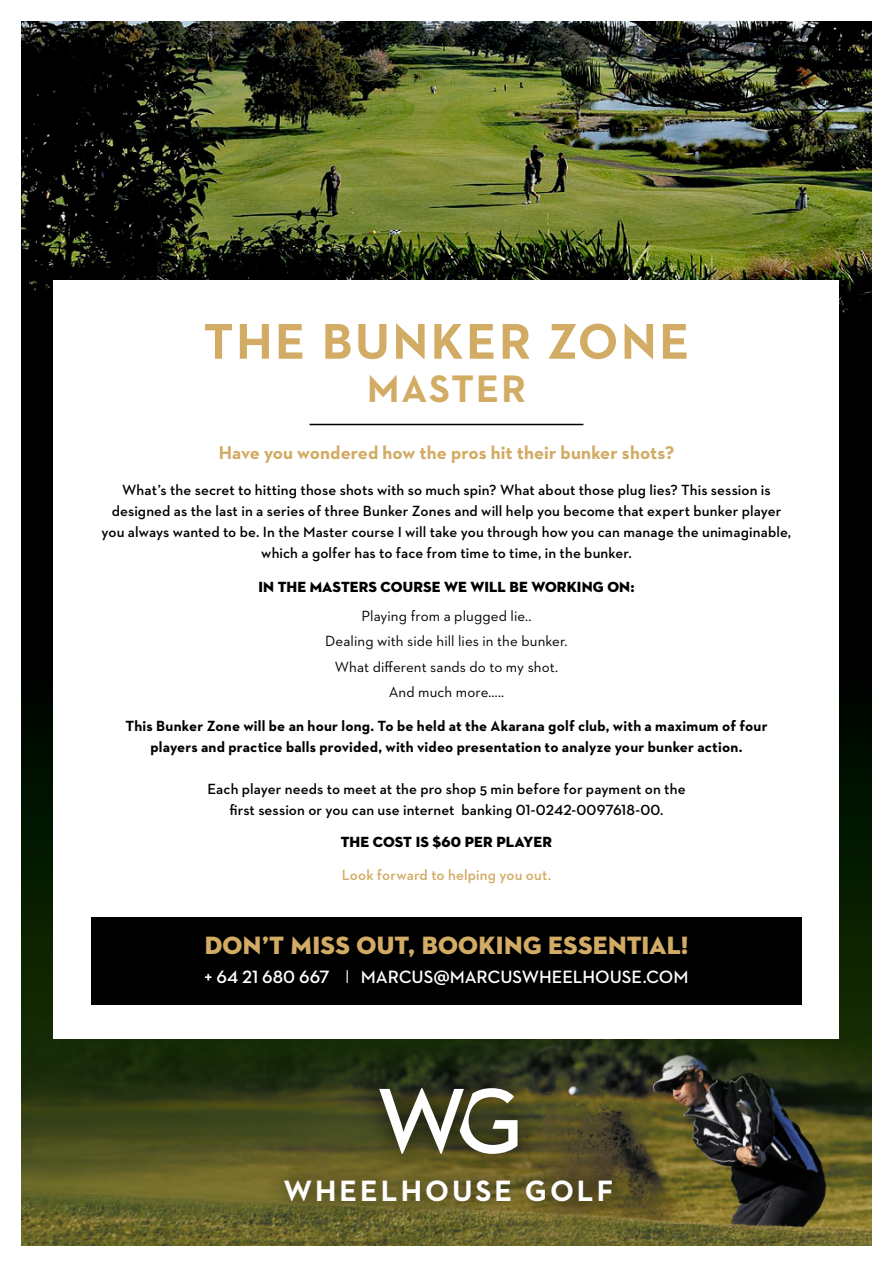
<style>
.page{position:relative;width:893px;height:1263px;background:#fff}
.page>*{position:absolute;margin:0;border:0;box-sizing:border-box;transform-origin:0 0}
.t1{font:700 51px "Neutraface 2 Text";letter-spacing:.05em;color:#d2ab64}
.t2{font:700 39px "Neutraface 2 Text";letter-spacing:.05em;color:#d2ab64}
.t3{font:700 30px "Neutraface 2 Text";letter-spacing:.1em;color:#fff}
.t4{font:25.5px "Neutraface 2 Display Titling";letter-spacing:.01em;color:#d2ab64}
.t5{font:700 18.75px "Neutraface 2 Text";letter-spacing:.005em;color:#d2ab64}
.t6{font:600 18.15px "Neutraface 2 Text";letter-spacing:-.01em;color:#fff}
.t7{font:600 15px/21px "Neutraface 2 Text";letter-spacing:.005em;color:#000;text-align:center}
.t8{font:700 15px/21px "Neutraface 2 Text";letter-spacing:.015em;color:#000;text-align:center}
.t9{font:15px/25.2px "Neutraface 2 Text";letter-spacing:.005em;color:#000;text-align:center}
.t10{font:15px "Neutraface 2 Display Titling";letter-spacing:.005em;color:#000}
.t11{font:600 15px "Neutraface 2 Text";letter-spacing:.01em;color:#d2ab64}
.s1{font-family:"Neutraface 2 Display";font-weight:500}
</style>
<div class="page">
<svg style="left:21px;top:325px;width:851px;height:624px;background:#010800"></svg>
<img style="left:21px;top:21px;width:851px;height:304px">
<img style="left:21px;top:949px;width:851px;height:297px">
<div style="left:53px;top:281px;width:786px;height:758px;background:#fff"></div>
<hr style="left:310px;top:424px;width:273px;height:1px;background:#000">
<div style="left:91px;top:917px;width:710px;height:88px;background:#000"></div>
<div style="left:263px;top:1065px;width:372px;height:159px;background:#000;opacity:.85"></div>
<svg style="left:379px;top:1088px;width:138px;height:66px"></svg>
<h1 class="t1" style="left:203px;top:309px;width:488px">THE BUNKER ZONE</h1>
<h2 class="t2" style="left:367px;top:364px;width:160px">MASTER</h2>
<p class="t5" style="left:219px;top:441px;width:457px">Have you wondered how the pros hit their bunker shots?</p>
<p class="t7" style="left:102px;top:479px;width:691px">What’s the secret to hitting those shots with so much spin? What about those plug lies? This session is designed as the last in a series of three Bunker Zones and will help you become that expert bunker player you always wanted to be. In the Master course I will take you through how you can manage the unimaginable, which a golfer has to face from time to time, in the bunker.</p>
<p class="t10" style="left:258px;top:577px;width:378px">IN THE MASTERS COURSE WE WILL BE WORKING ON:</p>
<p class="t9" style="left:325px;top:603px;width:244px">Playing from a plugged lie..<br>Dealing with side hill lies in the bunker.<br>What different sands do to my shot.<br>And much more…..</p>
<p class="t8" style="left:125px;top:715px;width:644px">This Bunker Zone will be an hour long. To be held at the Akarana golf club, with a maximum of four players and practice balls provided, with video presentation to analyze your bunker action.</p>
<p class="t7" style="left:207px;top:778px;width:480px">Each player needs to meet at the pro shop 5 min before for payment on the first session or you can use internet banking 01-0242-0097618-00.</p>
<p class="t10" style="left:341px;top:832px;width:213px">THE COST IS $60 PER PLAYER</p>
<p class="t11" style="left:342px;top:866px;width:211px">Look forward to helping you out.</p>
<h3 class="t4" style="left:205px;top:929px;width:485px">DON’T MISS OUT, BOOKING ESSENTIAL!</h3>
<p class="t6" style="left:205px;top:965px;width:486px">+ 64 21 680 667 <span class="s1">l</span> MARCUS@MARCUSWHEELHOUSE.COM</p>
<h3 class="t3" style="left:283px;top:1172px;width:332px">WHEELHOUSE GOLF</h3>
</div>
